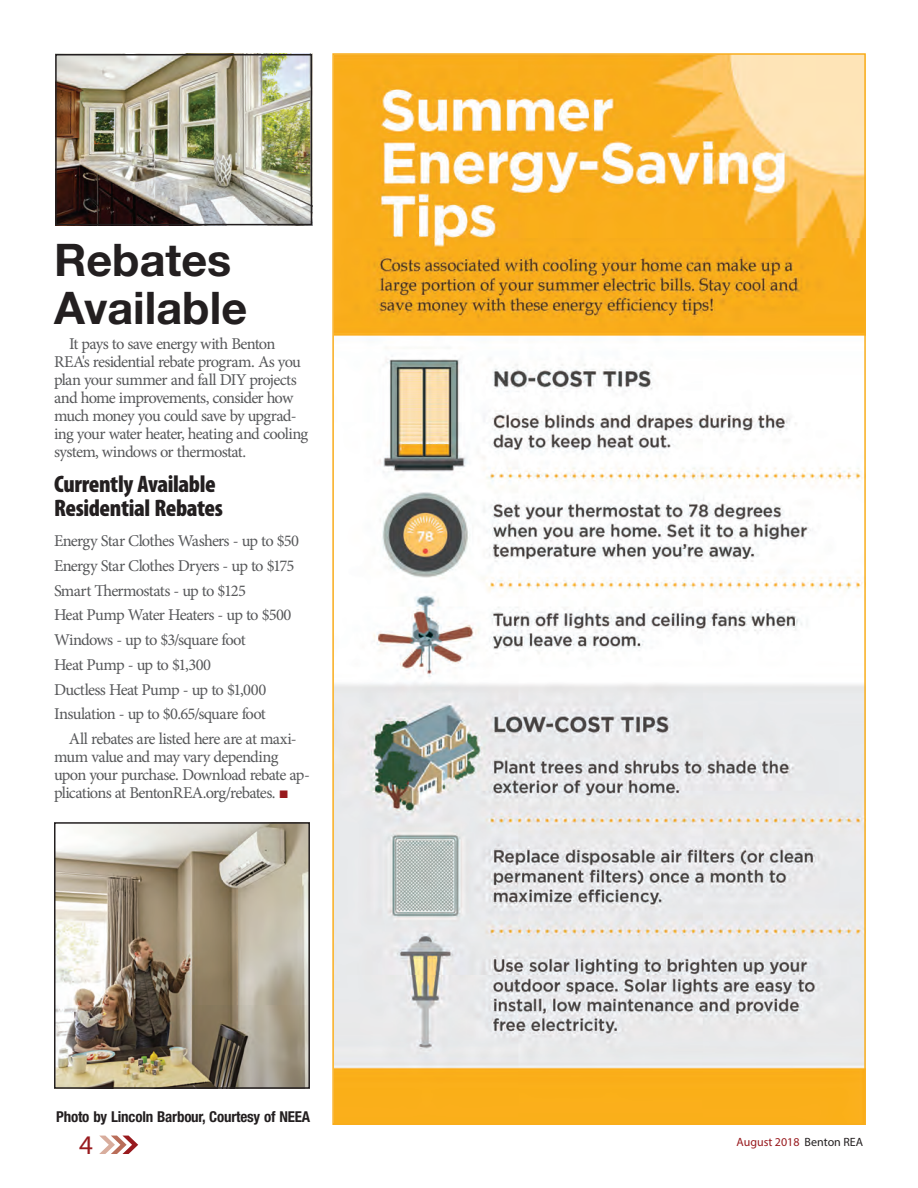
<style>
.page{position:relative;width:918px;height:1188px;background:#fff}
.page>*{position:absolute;margin:0;border:0;box-sizing:border-box;transform-origin:0 0}
.Article_Header_Helve{font:700 45px "Helvetica Neue";color:#231f20}
.t1{font:27px "Myriad Pro";color:#981a1e}
.sidebar_head{font:900 condensed 24px/24px "Myriad Pro";letter-spacing:-.015em;color:#231f20}
.Article_Body_Text{font:16.5px/18px "Minion Pro";letter-spacing:-.045em;color:#57585a}
.pullquote{font:700 condensed 15px "Helvetica Neue";letter-spacing:-.015em;color:#231f20}
.t2{font:12px "Myriad Pro";color:#981a1e}
.s1{font-family:"Times New Roman";color:#981a1e}
.s2{color:#231f20}
</style>
<div class="page">
<svg style="left:99px;top:1136px;width:39px;height:18px"></svg>
<img style="left:335px;top:56px;width:528px;height:1066px">
<img style="left:58px;top:57px;width:251px;height:165px">
<div style="left:55px;top:54px;width:257px;height:171px;border:2px solid #231f20"></div>
<img style="left:57px;top:825px;width:250px;height:261px">
<div style="left:54px;top:822px;width:256px;height:267px;border:2px solid #231f20"></div>
<p class="Article_Header_Helve" style="left:54px;top:232px;width:179px">Rebates</p>
<p class="Article_Header_Helve" style="left:54px;top:280px;width:195px">Available</p>
<p class="Article_Body_Text" style="left:54px;top:335px;width:256px;text-indent:15px">It pays to save energy with Benton REA's residential rebate program. As you plan your summer and fall DIY projects and home improvements, consider how much money you could save by upgrad&shy;ing your water heater, heating and cooling system, windows or thermostat.</p>
<p class="sidebar_head" style="left:54px;top:471px;width:171px">Currently Available<br>Residential Rebates</p>
<p class="Article_Body_Text" style="left:54px;top:532px;width:247px">Energy Star Clothes Washers - up to $50</p>
<p class="Article_Body_Text" style="left:54px;top:557px;width:242px">Energy Star Clothes Dryers - up to $175</p>
<p class="Article_Body_Text" style="left:54px;top:581px;width:194px">Smart Thermostats - up to $125</p>
<p class="Article_Body_Text" style="left:54px;top:606px;width:239px">Heat Pump Water Heaters - up to $500</p>
<p class="Article_Body_Text" style="left:54px;top:631px;width:193px">Windows - up to $3/square foot</p>
<p class="Article_Body_Text" style="left:54px;top:656px;width:159px">Heat Pump - up to $1,300</p>
<p class="Article_Body_Text" style="left:54px;top:680px;width:214px">Ductless Heat Pump - up to $1,000</p>
<p class="Article_Body_Text" style="left:54px;top:705px;width:213px">Insulation - up to $0.65/square foot</p>
<p class="Article_Body_Text" style="left:54px;top:730px;width:257px;text-indent:15px">All rebates are listed here are at maxi&shy;mum value and may vary depending upon your purchase. Download rebate ap&shy;plications at BentonREA.org/rebates. <span class="s1">■</span></p>
<p class="pullquote" style="left:56px;top:1108px;width:256px">Photo by Lincoln Barbour, Courtesy of NEEA</p>
<h2 class="t1" style="left:79px;top:1128px;width:15px">4</h2>
<p class="t2" style="left:737px;top:1134px;width:128px">August 2018 <span class="s2">Benton REA</span></p>
</div>
